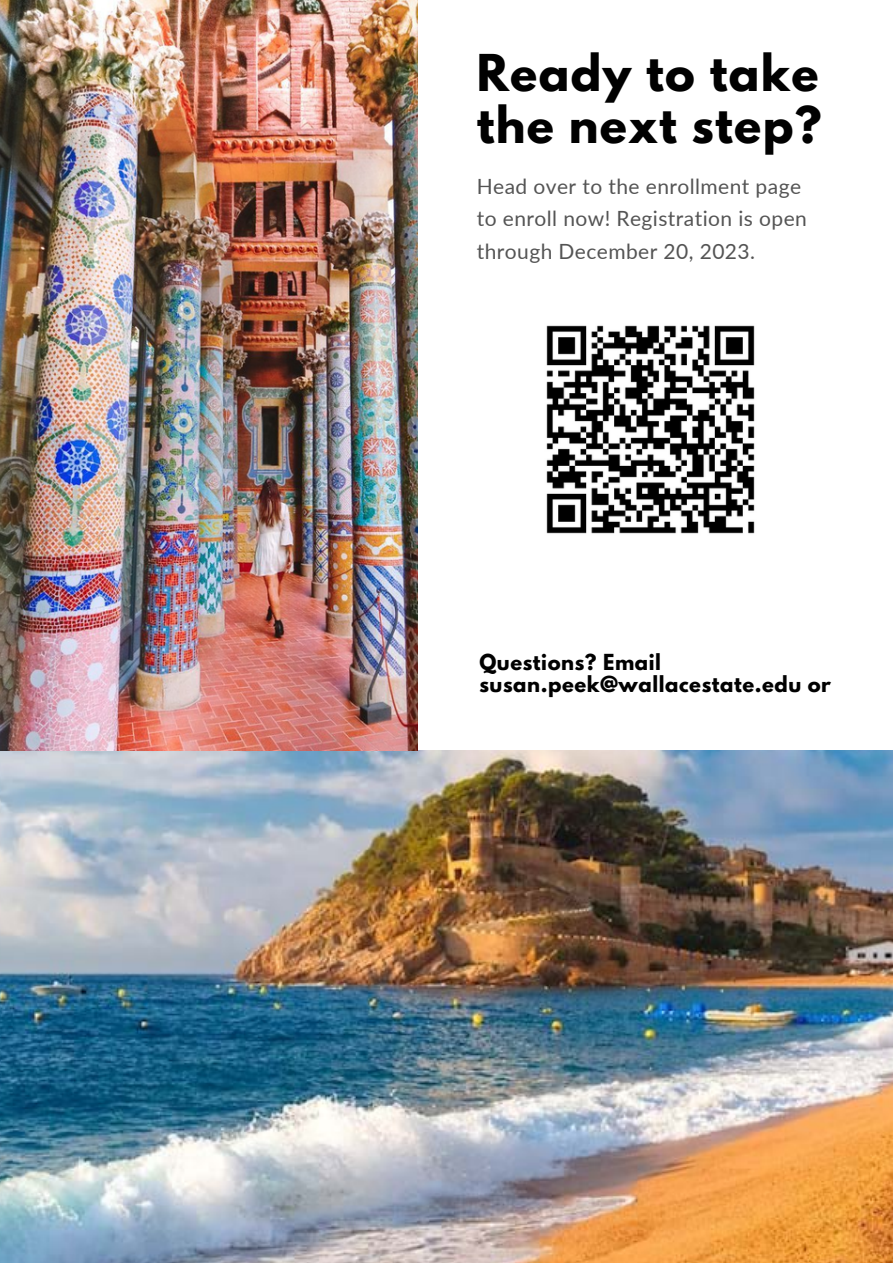
<style>
.page{position:relative;width:893px;height:1264px;background:#fff}
.page>*{position:absolute;margin:0;border:0;box-sizing:border-box;transform-origin:0 0}
.t1{font:700 45px/51.8px "League Spartan";letter-spacing:.03em;color:#010101}
.t2{font:21px/32.5px "Lato";letter-spacing:.02em;color:#545454}
.t3{font:700 19.5px/22.5px "League Spartan";letter-spacing:.03em;color:#010101}
</style>
<div class="page">
<img style="left:0;top:750px;width:892px;height:512px">
<img style="left:0;top:0;width:417px;height:750px">
<img style="left:546px;top:325px;width:209px;height:209px">
<p class="t1" style="left:476px;top:53px;width:346px">Ready to take the next step?</p>
<p class="t2" style="left:476px;top:169px;width:331px">Head over to the enrollment page to enroll now! Registration is open through December 20, 2023.</p>
<p class="t3" style="left:479px;top:653px;width:353px">Questions? Email susan.peek@wallacestate.edu or</p>
</div>
